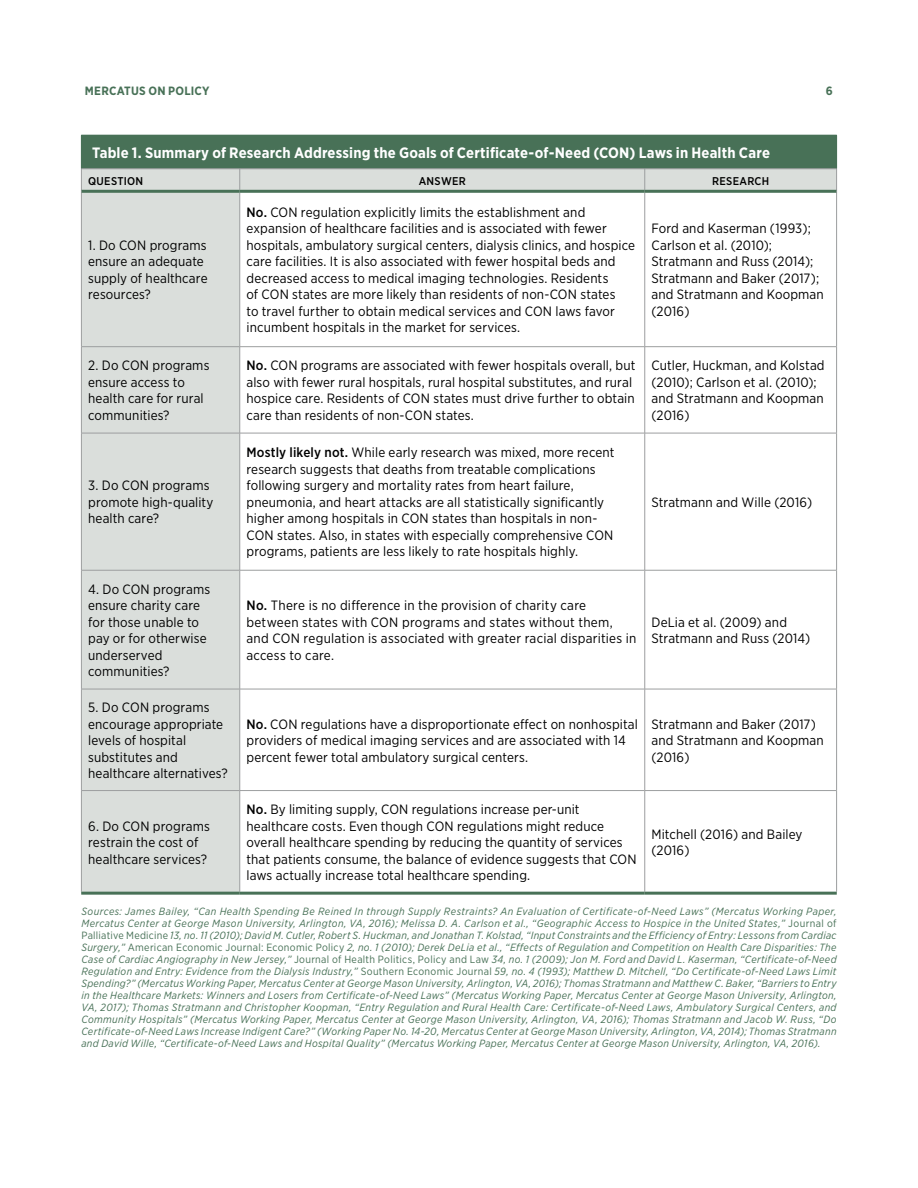
<style>
.page{position:relative;width:918px;height:1188px;background:#fff}
.page>*{position:absolute;margin:0;border:0;box-sizing:border-box;transform-origin:0 0}
.t1{font:700 15px "Gotham Narrow";letter-spacing:.01em;color:#fff}
.t2{font:13.5px/16.5px "Gotham Narrow";letter-spacing:.01em;color:#000}
.t3{font:700 12px "Gotham Narrow";letter-spacing:.02em;color:#487157}
.t4{font:500 11.25px "Gotham Narrow";letter-spacing:.025em;color:#000}
.t5{font:italic 10.5px/12px "Gotham Narrow";letter-spacing:.025em;color:#487157;text-align:justify}
.s1{font-weight:500}
.s2{font-style:normal}
</style>
<div class="page">
<div style="left:81px;top:135px;width:756px;height:34px;background:#487157"></div>
<svg style="left:82px;top:170px;width:754px;height:722px"></svg>
<svg style="left:240px;top:170px;width:1px;height:20px"></svg>
<svg style="left:645px;top:170px;width:1px;height:20px"></svg>
<hr style="left:240px;top:193px;width:1px;height:153px;background:#9c9e9f">
<hr style="left:645px;top:193px;width:1px;height:153px;background:#9c9e9f">
<hr style="left:836px;top:191px;width:1px;height:155px;background:#9c9e9f">
<hr style="left:240px;top:346px;width:405px;height:1px;background:#9c9e9f">
<hr style="left:240px;top:347px;width:1px;height:86px;background:#9c9e9f">
<hr style="left:645px;top:346px;width:192px;height:1px;background:#9c9e9f">
<hr style="left:645px;top:347px;width:1px;height:86px;background:#9c9e9f">
<hr style="left:836px;top:347px;width:1px;height:86px;background:#9c9e9f">
<hr style="left:240px;top:433px;width:405px;height:1px;background:#9c9e9f">
<hr style="left:240px;top:433px;width:1px;height:137px;background:#9c9e9f">
<hr style="left:645px;top:433px;width:192px;height:1px;background:#9c9e9f">
<hr style="left:645px;top:433px;width:1px;height:137px;background:#9c9e9f">
<hr style="left:836px;top:433px;width:1px;height:137px;background:#9c9e9f">
<hr style="left:240px;top:570px;width:405px;height:1px;background:#9c9e9f">
<hr style="left:240px;top:570px;width:1px;height:119px;background:#9c9e9f">
<hr style="left:645px;top:570px;width:192px;height:1px;background:#9c9e9f">
<hr style="left:645px;top:570px;width:1px;height:119px;background:#9c9e9f">
<hr style="left:836px;top:570px;width:1px;height:119px;background:#9c9e9f">
<hr style="left:240px;top:689px;width:405px;height:1px;background:#9c9e9f">
<hr style="left:240px;top:689px;width:1px;height:101px;background:#9c9e9f">
<hr style="left:645px;top:689px;width:192px;height:1px;background:#9c9e9f">
<hr style="left:645px;top:689px;width:1px;height:101px;background:#9c9e9f">
<hr style="left:836px;top:689px;width:1px;height:101px;background:#9c9e9f">
<hr style="left:240px;top:790px;width:405px;height:1px;background:#9c9e9f">
<hr style="left:240px;top:791px;width:1px;height:101px;background:#9c9e9f">
<hr style="left:645px;top:790px;width:192px;height:1px;background:#9c9e9f">
<hr style="left:645px;top:791px;width:1px;height:101px;background:#9c9e9f">
<hr style="left:836px;top:791px;width:1px;height:101px;background:#9c9e9f">
<hr style="left:240px;top:169px;width:405px;height:1px;background:#9c9e9f">
<hr style="left:645px;top:169px;width:192px;height:1px;background:#9c9e9f">
<svg style="left:836px;top:170px;width:1px;height:21px"></svg>
<hr style="left:240px;top:190px;width:405px;height:3px;background:#487157">
<hr style="left:645px;top:190px;width:191px;height:3px;background:#487157">
<hr style="left:81px;top:347px;width:1px;height:86px;background:#9c9e9f">
<hr style="left:81px;top:433px;width:1px;height:137px;background:#9c9e9f">
<hr style="left:81px;top:570px;width:1px;height:119px;background:#9c9e9f">
<hr style="left:81px;top:689px;width:1px;height:101px;background:#9c9e9f">
<hr style="left:81px;top:791px;width:1px;height:101px;background:#9c9e9f">
<hr style="left:81px;top:191px;width:1px;height:155px;background:#9c9e9f">
<hr style="left:81px;top:346px;width:159px;height:1px;background:#9c9e9f">
<hr style="left:81px;top:433px;width:159px;height:1px;background:#9c9e9f">
<hr style="left:81px;top:570px;width:159px;height:1px;background:#9c9e9f">
<hr style="left:81px;top:689px;width:159px;height:1px;background:#9c9e9f">
<hr style="left:81px;top:790px;width:159px;height:1px;background:#9c9e9f">
<hr style="left:81px;top:169px;width:159px;height:1px;background:#9c9e9f">
<svg style="left:81px;top:170px;width:1px;height:21px"></svg>
<hr style="left:82px;top:190px;width:158px;height:3px;background:#487157">
<hr style="left:81px;top:892px;width:159px;height:3px;background:#487157">
<hr style="left:240px;top:892px;width:405px;height:3px;background:#487157">
<hr style="left:645px;top:892px;width:192px;height:3px;background:#487157">
<p class="t3" style="left:85px;top:83px;width:126px">MERCATUS ON POLICY</p>
<p class="t3" style="left:826px;top:83px;width:9px">6</p>
<p class="t1" style="left:92px;top:143px;width:679px">Table 1. Summary of Research Addressing the Goals of Certificate-of-Need (CON) Laws in Health Care</p>
<p class="t4" style="left:88px;top:173px;width:57px">QUESTION</p>
<p class="t4" style="left:419px;top:173px;width:48px">ANSWER</p>
<p class="t4" style="left:712px;top:173px;width:58px">RESEARCH</p>
<p class="t2" style="left:88px;top:236px;width:121px">1. Do CON programs ensure an adequate supply of healthcare resources?</p>
<p class="t2" style="left:247px;top:203px;width:390px"><span class="s1">No.</span> CON regulation explicitly limits the establishment and expansion of healthcare facilities and is associated with fewer hospitals, ambulatory surgical centers, dialysis clinics, and hospice care facilities. It is also associated with fewer hospital beds and decreased access to medical imaging technologies. Residents<br>of CON states are more likely than residents of non-CON states<br>to travel further to obtain medical services and CON laws favor incumbent hospitals in the market for services.</p>
<p class="t2" style="left:652px;top:220px;width:174px">Ford and Kaserman (1993);<br>Carlson et al. (2010);<br>Stratmann and Russ (2014);<br>Stratmann and Baker (2017); and Stratmann and Koopman (2016)</p>
<p class="t2" style="left:88px;top:357px;width:123px">2. Do CON programs ensure access to health care for rural communities?</p>
<p class="t2" style="left:247px;top:357px;width:390px"><span class="s1">No.</span> CON programs are associated with fewer hospitals overall, but also with fewer rural hospitals, rural hospital substitutes, and rural hospice care. Residents of CON states must drive further to obtain care than residents of non-CON states.</p>
<p class="t2" style="left:652px;top:357px;width:175px">Cutler, Huckman, and Kolstad (2010); Carlson et al. (2010); and Stratmann and Koopman (2016)</p>
<p class="t2" style="left:88px;top:477px;width:127px">3. Do CON programs promote high-quality health care?</p>
<p class="t2" style="left:88px;top:580px;width:124px">4. Do CON programs ensure charity care for those unable to pay or for otherwise underserved communities?</p>
<p class="t2" style="left:88px;top:699px;width:141px">5. Do CON programs encourage appropriate levels of hospital substitutes and healthcare alternatives?</p>
<p class="t2" style="left:88px;top:817px;width:123px">6. Do CON programs restrain the cost of healthcare services?</p>
<p class="t2" style="left:247px;top:444px;width:369px"><span class="s1">Mostly likely not.</span> While early research was mixed, more recent research suggests that deaths from treatable complications following surgery and mortality rates from heart failure, pneumonia, and heart attacks are all statistically significantly higher among hospitals in CON states than hospitals in non-CON states. Also, in states with especially comprehensive CON programs, patients are less likely to rate hospitals highly.</p>
<p class="t2" style="left:652px;top:494px;width:162px">Stratmann and Wille (2016)</p>
<p class="t2" style="left:247px;top:597px;width:392px"><span class="s1">No.</span> There is no difference in the provision of charity care between states with CON programs and states without them, and CON regulation is associated with greater racial disparities in access to care.</p>
<p class="t2" style="left:652px;top:613px;width:160px">DeLia et al. (2009) and<br>Stratmann and Russ (2014)</p>
<p class="t2" style="left:247px;top:715px;width:393px"><span class="s1">No.</span> CON regulations have a disproportionate effect on nonhospital providers of medical imaging services and are associated with 14 percent fewer total ambulatory surgical centers.</p>
<p class="t2" style="left:652px;top:715px;width:174px">Stratmann and Baker (2017) and Stratmann and Koopman (2016)</p>
<p class="t2" style="left:247px;top:801px;width:392px"><span class="s1">No.</span> By limiting supply, CON regulations increase per-unit healthcare costs. Even though CON regulations might reduce overall healthcare spending by reducing the quantity of services that patients consume, the balance of evidence suggests that CON laws actually increase total healthcare spending.</p>
<p class="t2" style="left:652px;top:826px;width:153px">Mitchell (2016) and Bailey (2016)</p>
<p class="t5" style="left:81px;top:905px;width:757px">Sources: James Bailey, “Can Health Spending Be Reined In through Supply Restraints? An Evaluation of Certificate-of-Need Laws” (Mercatus Working Paper, Mercatus Center at George Mason University, Arlington, VA, 2016); Melissa D. A. Carlson et al., “Geographic Access to Hospice in the United States,” <span class="s2">Journal of Palliative Medicine</span> 13, no. 11 (2010); David M. Cutler, Robert S. Huckman, and Jonathan T. Kolstad, “Input Constraints and the Efficiency of Entry: Lessons from Cardiac Surgery,” <span class="s2">American Economic Journal: Economic Policy</span> 2, no. 1 (2010); Derek DeLia et al., “Effects of Regulation and Competition on Health Care Disparities: The Case of Cardiac Angiography in New Jersey,” <span class="s2">Journal of Health Politics, Policy and Law</span> 34, no. 1 (2009); Jon M. Ford and David L. Kaserman, “Certificate-of-Need Regulation and Entry: Evidence from the Dialysis Industry,” <span class="s2">Southern Economic Journal</span> 59, no. 4 (1993); Matthew D. Mitchell, “Do Certificate-of-Need Laws Limit Spending?” (Mercatus Working Paper, Mercatus Center at George Mason University, Arlington, VA, 2016); Thomas Stratmann and Matthew C. Baker, “Barriers to Entry in the Healthcare Markets: Winners and Losers from Certificate-of-Need Laws” (Mercatus Working Paper, Mercatus Center at George Mason University, Arlington, VA, 2017); Thomas Stratmann and Christopher Koopman, “Entry Regulation and Rural Health Care: Certificate-of-Need Laws, Ambulatory Surgical Centers, and Community Hospitals” (Mercatus Working Paper, Mercatus Center at George Mason University, Arlington, VA, 2016); Thomas Stratmann and Jacob W. Russ, “Do Certificate-of-Need Laws Increase Indigent Care?” (Working Paper No. 14-20, Mercatus Center at George Mason University, Arlington, VA, 2014); Thomas Stratmann and David Wille, “Certificate-of-Need Laws and Hospital Quality” (Mercatus Working Paper, Mercatus Center at George Mason University, Arlington, VA, 2016).</p>
</div>
